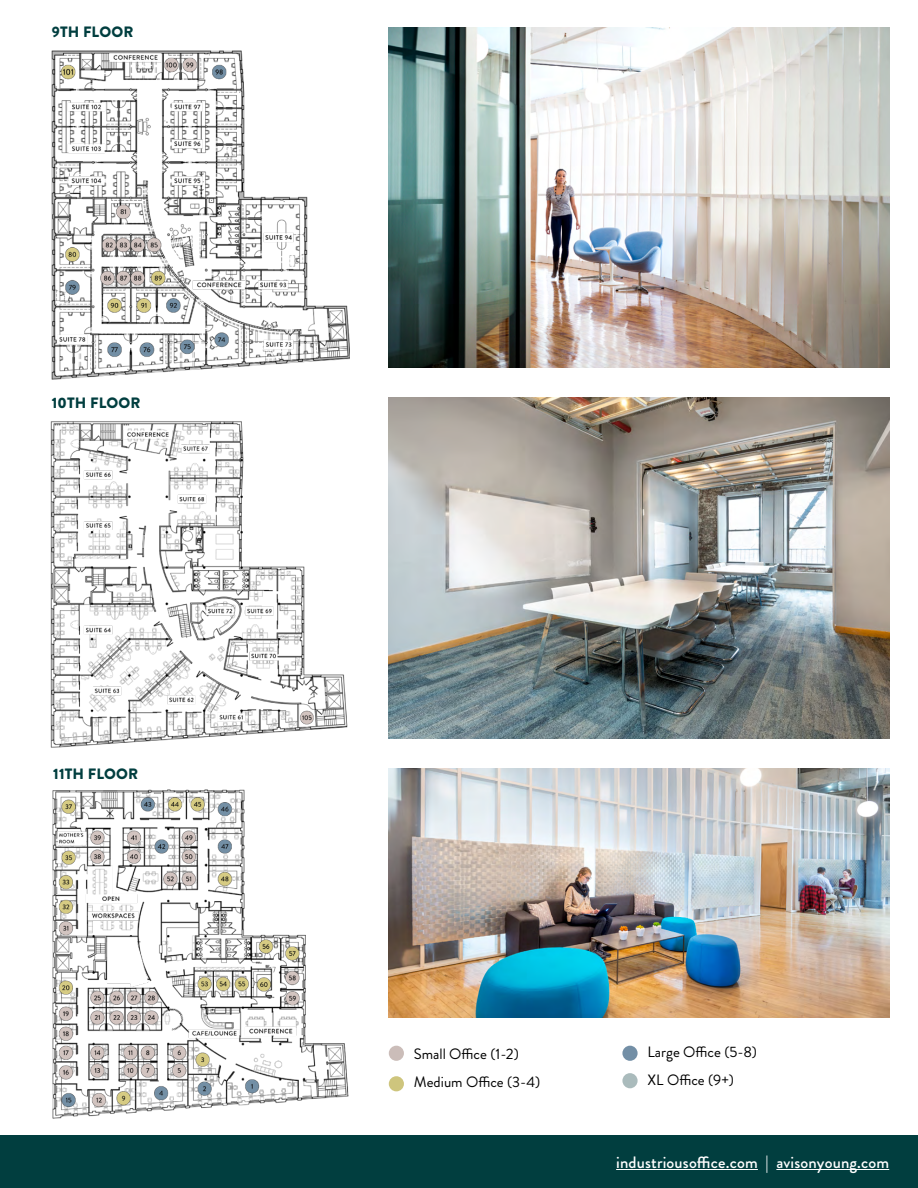
<style>
.page{position:relative;width:918px;height:1188px;background:#fff}
.page>*{position:absolute;margin:0;border:0;box-sizing:border-box;transform-origin:0 0}
.t1{font:500 16.5px "Brandon Grotesque";letter-spacing:.01em;color:#fff}
.t2{font:15px/27.8px "Brandon Grotesque";color:#000}
.t3{font:900 15px "Brandon Grotesque";letter-spacing:.01em;color:#013e3f}
</style>
<div class="page">
<div style="left:0;top:1135px;width:918px;height:53px;background:#013e3f"></div>
<div style="left:389px;top:1046px;width:15px;height:15px;background:#cbbdb9;border-radius:50%"></div>
<div style="left:389px;top:1076px;width:15px;height:15px;background:#cec57d;border-radius:50%"></div>
<div style="left:622px;top:1046px;width:16px;height:15px;background:#738fa6;border-radius:50%"></div>
<div style="left:622px;top:1073px;width:16px;height:15px;background:#aabbbc;border-radius:50%"></div>
<img style="left:50px;top:421px;width:298px;height:327px">
<img style="left:52px;top:790px;width:297px;height:329px">
<hr style="left:616px;top:1169px;width:142px;height:1px;background:#fff">
<hr style="left:776px;top:1169px;width:113px;height:1px;background:#fff">
<img style="left:52px;top:50px;width:297px;height:330px">
<img style="left:389px;top:398px;width:500px;height:340px">
<img style="left:389px;top:27px;width:500px;height:340px">
<img style="left:389px;top:769px;width:500px;height:248px">
<p class="t3" style="left:52px;top:22px;width:83px">9TH FLOOR</p>
<p class="t3" style="left:52px;top:393px;width:90px">10TH FLOOR</p>
<p class="t3" style="left:53px;top:763px;width:86px">11TH FLOOR</p>
<p class="t2" style="left:414px;top:1041px;width:128px">Small Office (1-2)<br>Medium Office (3-4)</p>
<p class="t2" style="left:648px;top:1038px;width:111px">Large Office (5-8)<br>XL Office (9+)</p>
<p class="t1" style="left:616px;top:1151px;width:275px">industriousoffice.com | avisonyoung.com</p>
</div>
